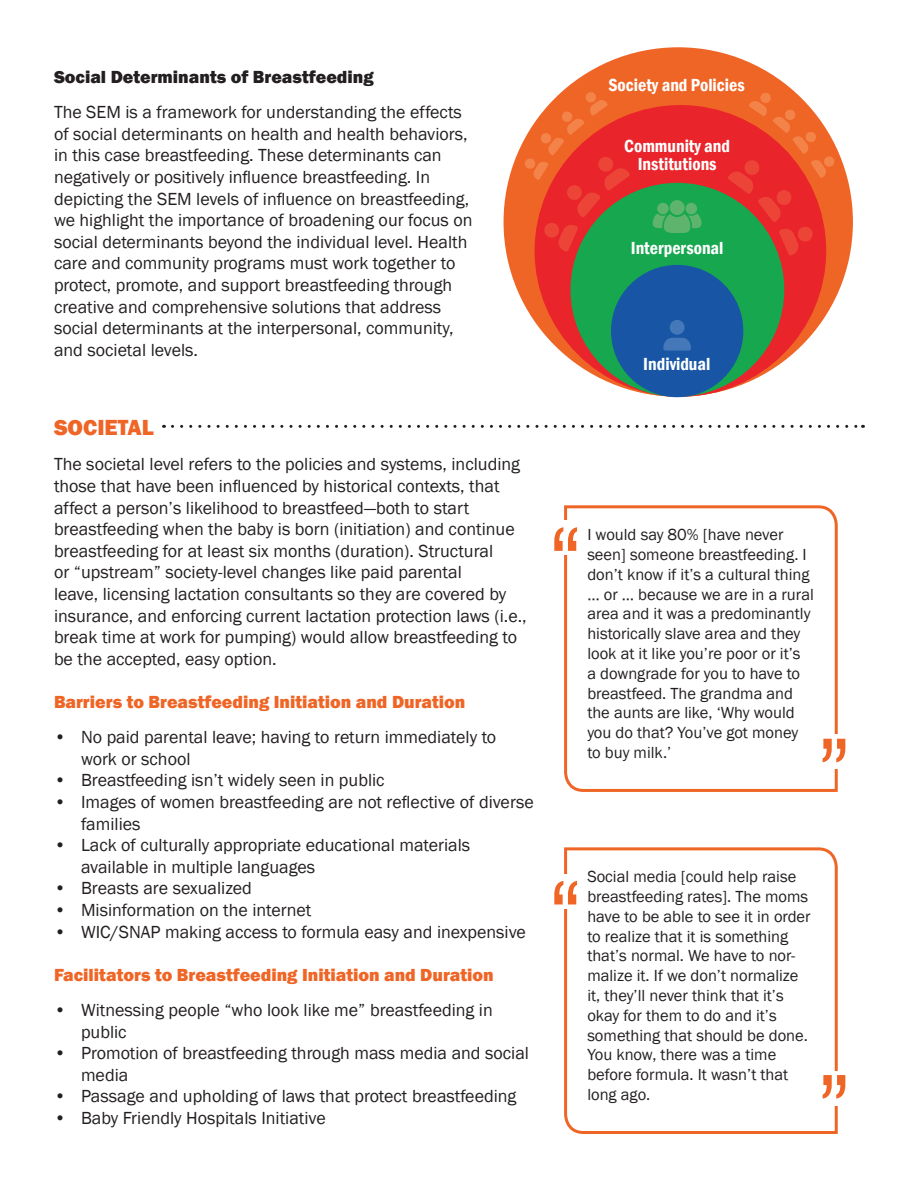
<style>
.page{position:relative;width:918px;height:1188px;background:#fff}
.page>*{position:absolute;margin:0;border:0;box-sizing:border-box;transform-origin:0 0}
.t1{font:800 22.5px "Franklin Gothic";color:#ef6526}
.t2{font:18px/21.6px "Franklin Gothic";color:#231f20}
.t3{font:800 18px "Franklin Gothic";color:#ef6526}
.t4{font:600 condensed 18px/18px "Franklin Gothic";color:#fff;text-align:center}
.t5{font:800 18px "Franklin Gothic";color:#231f20}
.t6{font:16.5px/19.8px "Franklin Gothic";color:#231f20}
</style>
<div class="page">
<svg style="left:172px;top:425px;width:691px;height:3px"></svg>
<div style="left:504px;top:47px;width:349px;height:350px;background:#ef6526;border-radius:50%"></div>
<div style="left:535px;top:105px;width:291px;height:292px;background:#e9242a;border-radius:50%"></div>
<div style="left:570px;top:183px;width:214px;height:214px;background:#16a74f;border-radius:50%"></div>
<div style="left:611px;top:265px;width:132px;height:132px;background:#1856a5;border-radius:50%"></div>
<svg style="left:663px;top:320px;width:28px;height:31px"></svg>
<svg style="left:524px;top:91px;width:106px;height:161px"></svg>
<svg style="left:728px;top:92px;width:107px;height:164px"></svg>
<div style="left:670px;top:200px;width:15px;height:15px;background:#5eb46c;border-radius:50%"></div>
<svg style="left:653px;top:213px;width:49px;height:20px"></svg>
<div style="left:686px;top:203px;width:11px;height:11px;background:#5eb46c;border-radius:50%"></div>
<div style="left:657px;top:203px;width:12px;height:11px;background:#5eb46c;border-radius:50%"></div>
<svg style="left:564px;top:505px;width:274px;height:287px"></svg>
<svg style="left:564px;top:847px;width:274px;height:287px"></svg>
<div style="left:818px;top:734px;width:34px;height:35px;background:#fff"></div>
<svg style="left:823px;top:739px;width:22px;height:23px"></svg>
<div style="left:818px;top:1071px;width:34px;height:34px;background:#fff"></div>
<svg style="left:823px;top:1075px;width:22px;height:24px"></svg>
<div style="left:548px;top:520px;width:34px;height:35px;background:#fff"></div>
<svg style="left:554px;top:527px;width:23px;height:24px"></svg>
<div style="left:548px;top:874px;width:34px;height:35px;background:#fff"></div>
<svg style="left:554px;top:881px;width:23px;height:23px"></svg>
<p class="t5" style="left:54px;top:65px;width:321px">Social Determinants of Breastfeeding</p>
<p class="t2" style="left:54px;top:102px;width:420px">The SEM is a framework for understanding the effects of social determinants on health and health behaviors, in this case breastfeeding. These determinants can negatively or positively influence breastfeeding. In depicting the SEM levels of influence on breastfeeding, we highlight the importance of broadening our focus on social determinants beyond the individual level. Health care and community programs must work together to protect, promote, and support breastfeeding through creative and comprehensive solutions that address social determinants at the interpersonal, community, and societal levels.</p>
<p class="t1" style="left:54px;top:413px;width:101px">SOCIETAL</p>
<p class="t2" style="left:54px;top:454px;width:474px">The societal level refers to the policies and systems, including those that have been influenced by historical contexts, that affect a person’s likelihood to breastfeed—both to start breastfeeding when the baby is born (initiation) and continue breastfeeding for at least six months (duration). Structural<br>or “upstream” society-level changes like paid parental<br>leave, licensing lactation consultants so they are covered by insurance, and enforcing current lactation protection laws (i.e., break time at work for pumping) would allow breastfeeding to be the accepted, easy option.</p>
<p class="t3" style="left:54px;top:690px;width:413px">Barriers to Breastfeeding Initiation and Duration</p>
<p class="t2" style="left:81px;top:727px;width:417px;text-indent:-27px">• No paid parental leave; having to return immediately to work or school</p>
<p class="t2" style="left:54px;top:770px;width:332px">• Breastfeeding isn’t widely seen in public</p>
<p class="t2" style="left:81px;top:792px;width:454px;text-indent:-27px">• Images of women breastfeeding are not reflective of diverse families</p>
<p class="t2" style="left:81px;top:835px;width:391px;text-indent:-27px">• Lack of culturally appropriate educational materials available in multiple languages</p>
<p class="t2" style="left:54px;top:878px;width:200px">• Breasts are sexualized</p>
<p class="t2" style="left:54px;top:900px;width:259px">• Misinformation on the internet</p>
<p class="t2" style="left:54px;top:921px;width:473px">• WIC/SNAP making access to formula easy and inexpensive</p>
<p class="t3" style="left:54px;top:963px;width:441px">Facilitators to Breastfeeding Initiation and Duration</p>
<p class="t2" style="left:81px;top:1000px;width:413px;text-indent:-27px">• Witnessing people “who look like me” breastfeeding in public</p>
<p class="t2" style="left:81px;top:1043px;width:450px;text-indent:-27px">• Promotion of breastfeeding through mass media and social media</p>
<p class="t2" style="left:54px;top:1086px;width:464px">• Passage and upholding of laws that protect breastfeeding</p>
<p class="t2" style="left:54px;top:1108px;width:273px">• Baby Friendly Hospitals Initiative</p>
<p class="t4" style="left:608px;top:75px;width:138px">Society and Policies</p>
<p class="t4" style="left:624px;top:137px;width:107px">Community and<br>Institutions</p>
<p class="t4" style="left:631px;top:239px;width:94px">Interpersonal</p>
<p class="t4" style="left:643px;top:355px;width:69px">Individual</p>
<p class="t6" style="left:587px;top:525px;width:228px">I would say 80% [have never seen] someone breastfeeding. I don’t know if it’s a cultural thing … or … because we are in a rural area and it was a predominantly historically slave area and they look at it like you’re poor or it’s<br>a downgrade for you to have to breastfeed. The grandma and the aunts are like, ‘Why would you do that? You’ve got money to buy milk.’</p>
<p class="t6" style="left:587px;top:867px;width:225px">Social media [could help raise breastfeeding rates]. The moms have to be able to see it in order to realize that it is something that’s normal. We have to nor&shy;malize it. If we don’t normalize it, they’ll never think that it’s okay for them to do and it’s something that should be done.<br>You know, there was a time before formula. It wasn’t that long ago.</p>
</div>
